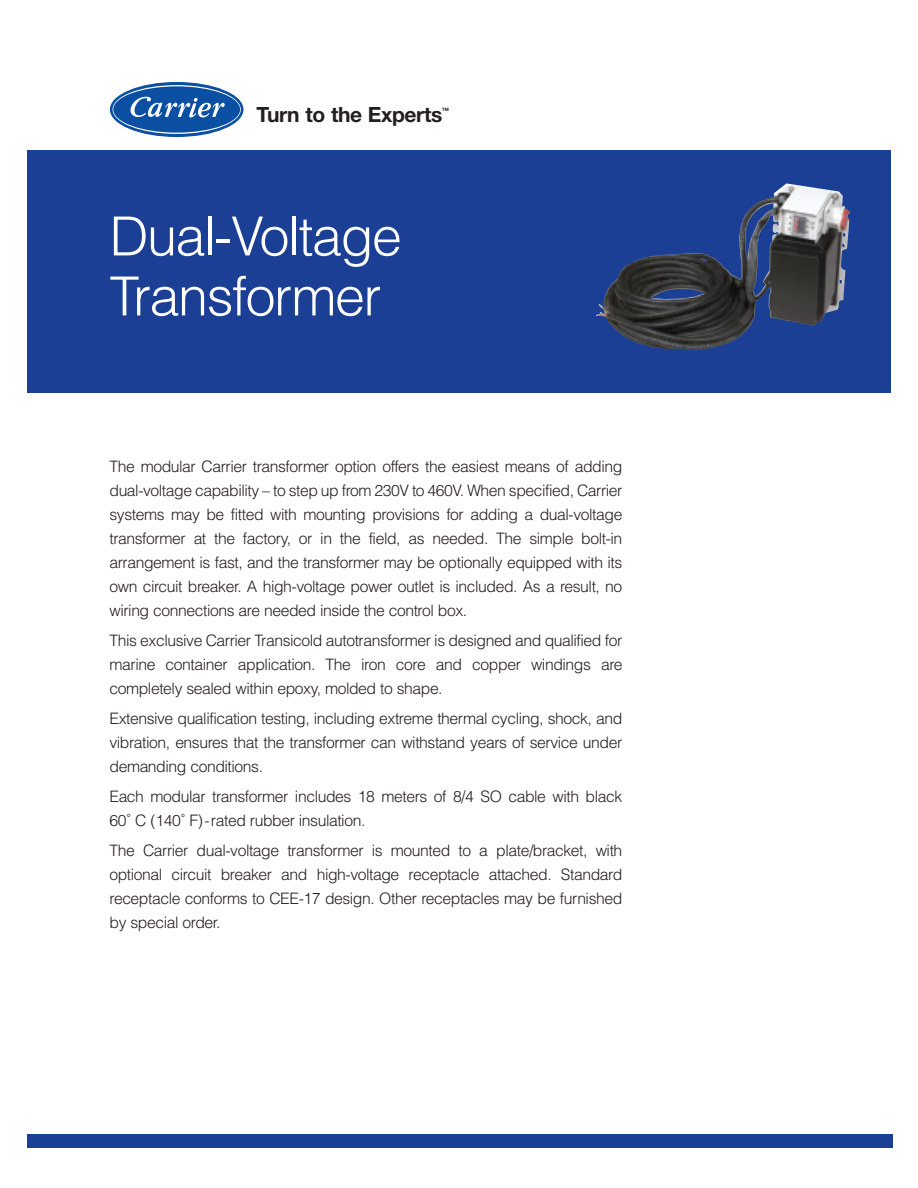
<style>
.page{position:relative;width:918px;height:1188px;background:#fff}
.page>*{position:absolute;margin:0;border:0;box-sizing:border-box;transform-origin:0 0}
.t1{font:300 54px/60px "Helvetica";letter-spacing:-.03em;color:#fff}
.t2{font:700 21px "Helvetica Neue";letter-spacing:-.015em;color:#231f20}
.t3{font:300 15.75px/24px "Helvetica";letter-spacing:-.03em;color:#231f20;text-align:justify}
.t4{font:700 4.5px "Helvetica Neue";color:#231f20}
</style>
<div class="page">
<div style="left:27px;top:150px;width:864px;height:243px;background:#1b3f94"></div>
<img style="left:596px;top:183px;width:254px;height:167px">
<svg style="left:110px;top:82px;width:133px;height:55px"></svg>
<svg style="left:113px;top:85px;width:128px;height:49px"></svg>
<div style="left:113px;top:86px;width:127px;height:47px;background:#0a4fa2;border-radius:50%"></div>
<svg style="left:130px;top:97px;width:95px;height:20px"></svg>
<div style="left:27px;top:1134px;width:866px;height:14px;background:#1b3f94"></div>
<h2 class="t2" style="left:256px;top:102px;width:187px">Turn to the Experts</h2>
<p class="t4" style="left:442px;top:106px;width:8px">TM</p>
<h1 class="t1" style="left:110px;top:212px;width:294px">Dual-Voltage<br>Transformer</h1>
<p class="t3" style="left:110px;top:456px;width:514px">The modular Carrier transformer option offers the easiest means of adding dual-voltage capability – to step up from 230V to 460V. When specified, Carrier systems may be fitted with mounting provisions for adding a dual-voltage transformer at the factory, or in the field, as needed. The simple bolt-in arrangement is fast, and the transformer may be optionally equipped with its own circuit breaker. A high-voltage power outlet is included. As a result, no wiring connections are needed inside the control box.</p>
<p class="t3" style="left:110px;top:630px;width:515px">This exclusive Carrier Transicold autotransformer is designed and qualified for marine container application. The iron core and copper windings are completely sealed within epoxy, molded to shape.</p>
<p class="t3" style="left:110px;top:708px;width:514px">Extensive qualification testing, including extreme thermal cycling, shock, and vibration, ensures that the transformer can withstand years of service under demanding conditions.</p>
<p class="t3" style="left:110px;top:786px;width:514px">Each modular transformer includes 18 meters of 8/4 SO cable with black<br>60˚ C (140˚ F)-rated rubber insulation.</p>
<p class="t3" style="left:110px;top:840px;width:514px">The Carrier dual-voltage transformer is mounted to a plate/bracket, with optional circuit breaker and high-voltage receptacle attached. Standard receptacle conforms to CEE-17 design. Other receptacles may be furnished by special order.</p>
</div>
